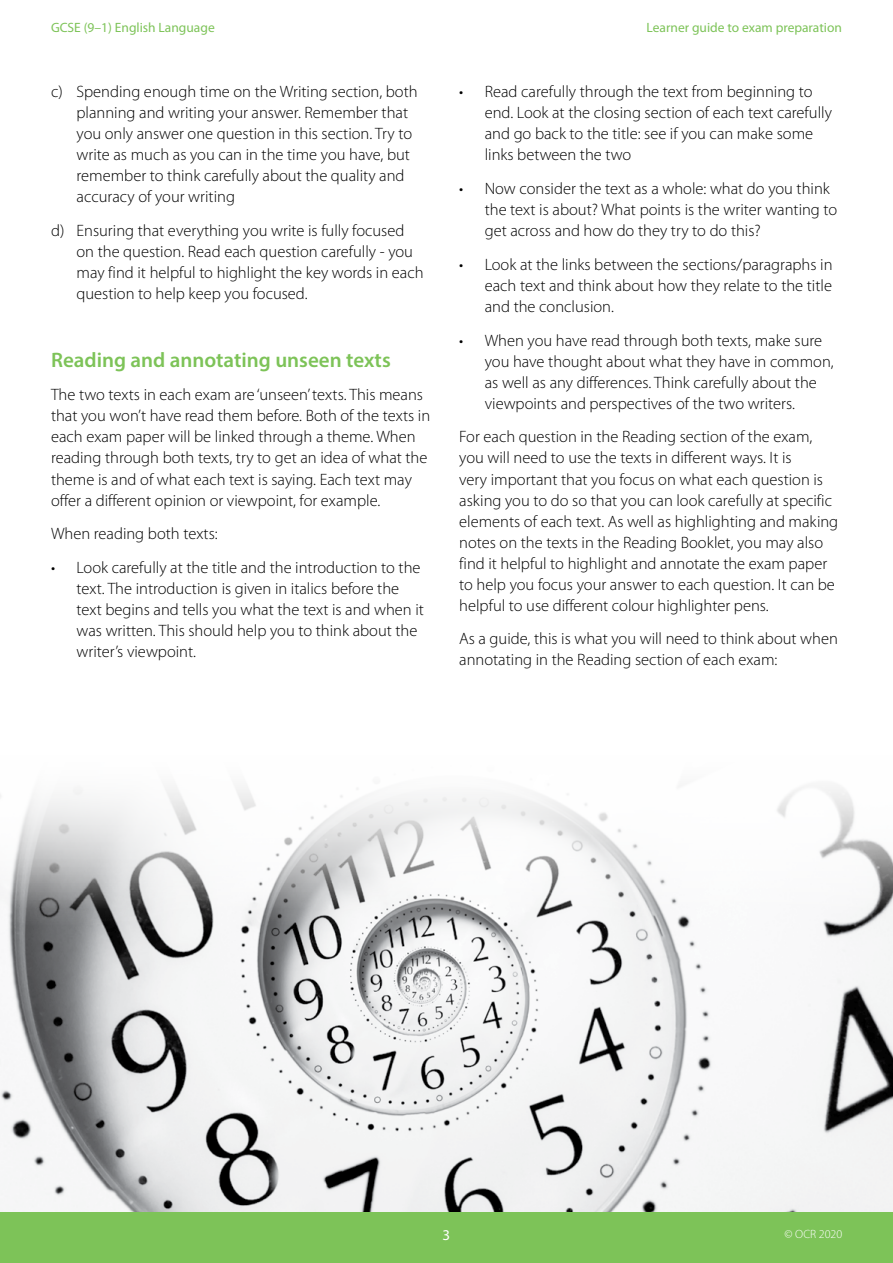
<style>
.page{position:relative;width:893px;height:1263px;background:#fff}
.page>*{position:absolute;margin:0;border:0;box-sizing:border-box;transform-origin:0 0}
.Body{font:600 21px "Myriad Pro";color:#7dc358}
.Body-2{font:300 16.5px/21px "Myriad Pro";color:#000}
.t1{font:15px "Myriad Pro";color:#fff}
.t2{font:13.5px "Myriad Pro";color:#7dc358}
.t3{font:300 12px "Myriad Pro";color:#fff}
</style>
<div class="page">
<div style="left:0;top:1212px;width:893px;height:51px;background:#7dc358"></div>
<img style="left:0;top:925px;width:893px;height:287px">
<svg style="left:0;top:787px;width:893px;height:138px"></svg>
<p class="t2" style="left:51px;top:19px;width:165px">GCSE (9–1) English Language</p>
<h3 class="Body-2" style="left:77px;top:82px;width:343px;text-indent:-26px">c) Spending enough time on the Writing section, both planning and writing your answer. Remember that you only answer one question in this section. Try to write as much as you can in the time you have, but remember to think carefully about the quality and accuracy of your writing</h3>
<h3 class="Body-2" style="left:77px;top:220px;width:349px;text-indent:-26px">d) Ensuring that everything you write is fully focused on the question. Read each question carefully - you may find it helpful to highlight the key words in each question to help keep you focused.</h3>
<h3 class="Body" style="left:51px;top:346px;width:341px">Reading and annotating unseen texts</h3>
<h3 class="Body-2" style="left:51px;top:385px;width:381px">The two texts in each exam are ‘unseen’ texts. This means that you won’t have read them before. Both of the texts in each exam paper will be linked through a theme. When reading through both texts, try to get an idea of what the theme is and of what each text is saying. Each text may offer a different opinion or viewpoint, for example.</h3>
<h3 class="Body-2" style="left:51px;top:523px;width:168px">When reading both texts:</h3>
<h3 class="Body-2" style="left:77px;top:557px;width:349px;text-indent:-26px">• Look carefully at the title and the introduction to the text. The introduction is given in italics before the text begins and tells you what the text is and when it was written. This should help you to think about the writer’s viewpoint.</h3>
<p class="t2" style="left:647px;top:19px;width:197px">Learner guide to exam preparation</p>
<h3 class="Body-2" style="left:485px;top:82px;width:349px;text-indent:-26px">• Read carefully through the text from beginning to end. Look at the closing section of each text carefully and go back to the title: see if you can make some links between the two</h3>
<h3 class="Body-2" style="left:485px;top:178px;width:354px;text-indent:-26px">• Now consider the text as a whole: what do you think the text is about? What points is the writer wanting to get across and how do they try to do this?</h3>
<h3 class="Body-2" style="left:485px;top:254px;width:349px;text-align:justify;text-indent:-26px">• Look at the links between the sections/paragraphs in each text and think about how they relate to the title and the conclusion.</h3>
<h3 class="Body-2" style="left:485px;top:330px;width:350px;text-indent:-26px">• When you have read through both texts, make sure you have thought about what they have in common, as well as any differences. Think carefully about the viewpoints and perspectives of the two writers.</h3>
<h3 class="Body-2" style="left:459px;top:427px;width:380px">For each question in the Reading section of the exam, you will need to use the texts in different ways. It is<br>very important that you focus on what each question is asking you to do so that you can look carefully at specific elements of each text. As well as highlighting and making notes on the texts in the Reading Booklet, you may also find it helpful to highlight and annotate the exam paper to help you focus your answer to each question. It can be helpful to use different colour highlighter pens.</h3>
<h3 class="Body-2" style="left:459px;top:628px;width:380px">As a guide, this is what you will need to think about when annotating in the Reading section of each exam:</h3>
<p class="t1" style="left:443px;top:1226px;width:9px">3</p>
<p class="t3" style="left:784px;top:1228px;width:59px">© OCR 2020</p>
</div>
